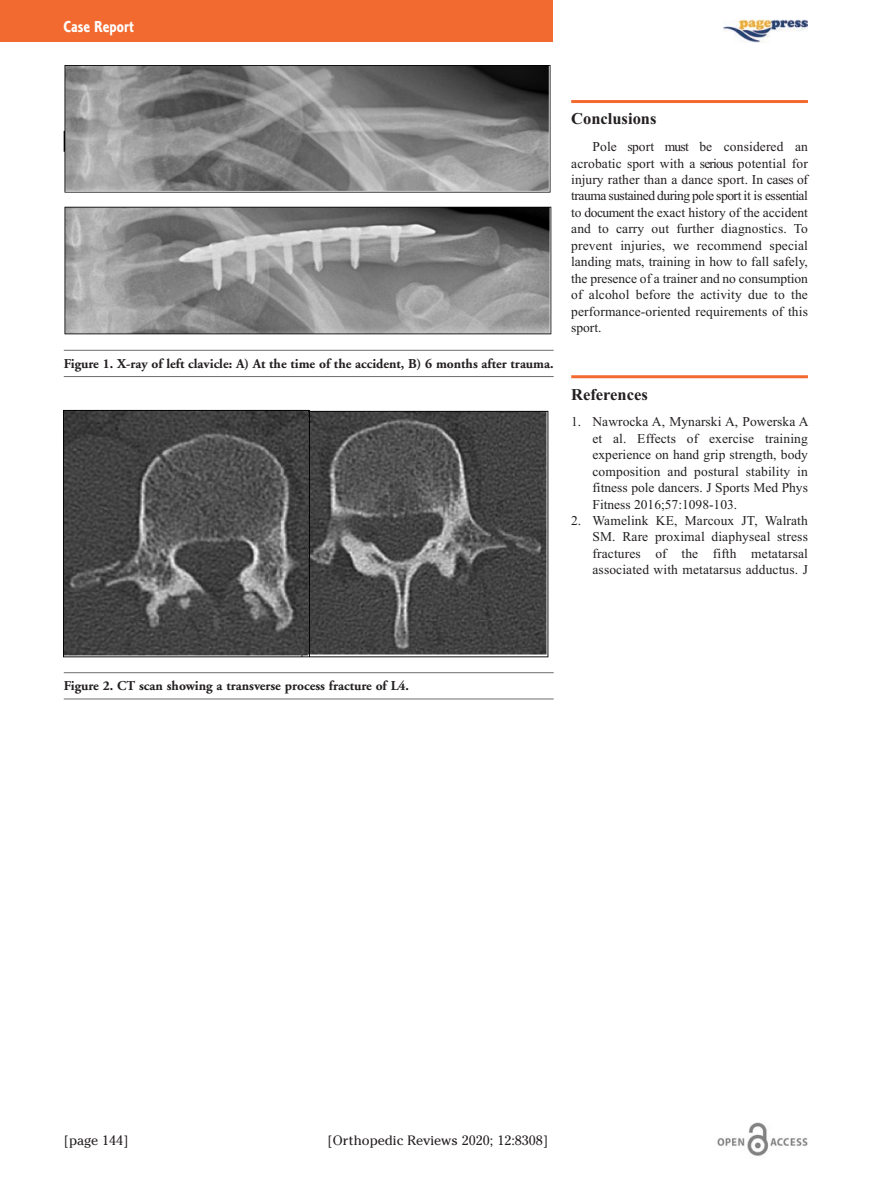
<style>
.page{position:relative;width:893px;height:1191px;background:#fff}
.page>*{position:absolute;margin:0;border:0;box-sizing:border-box;transform-origin:0 0}
.t1{font:700 16.5px "Times New Roman";color:#231f20}
.t2{font:16.5px "Corinthian Bold Condensed Plain";color:#fff}
.t3{font:13.5px/16.5px "Times New Roman";letter-spacing:.01em;color:#231f20;text-align:justify}
.t4{font:700 13.5px "Adobe Garamond";color:#231f20}
.t5{font:13.5px "Cheltenham";color:#231f20}
</style>
<div class="page">
<hr style="left:571px;top:100px;width:237px;height:3px;background:#f26a30">
<hr style="left:571px;top:375px;width:237px;height:3px;background:#f26a30">
<div style="left:0;top:0;width:553px;height:42px;background:#f26a30"></div>
<img style="left:717px;top:1123px;width:91px;height:33px">
<img style="left:723px;top:19px;width:84px;height:24px">
<hr style="left:64px;top:672px;width:490px;height:1px;background:#6c6d70">
<hr style="left:64px;top:698px;width:490px;height:1px;background:#6c6d70">
<img style="left:64px;top:409px;width:485px;height:249px">
<hr style="left:64px;top:350px;width:490px;height:1px;background:#6c6d70">
<hr style="left:64px;top:376px;width:490px;height:1px;background:#6c6d70">
<img style="left:64px;top:65px;width:488px;height:270px">
<p class="t2" style="left:63px;top:21px;width:72px">Case Report</p>
<p class="t4" style="left:64px;top:358px;width:491px">Figure 1. X-ray of left clavicle: A) At the time of the accident, B) 6 months after trauma.</p>
<p class="t1" style="left:571px;top:109px;width:87px">Conclusions</p>
<p class="t3" style="left:571px;top:138px;width:238px;text-indent:21px">Pole sport must be considered an acrobatic sport with a serious potential for injury rather than a dance sport. In cases of trauma sustained during pole sport it is essential to document the exact history of the accident and to carry out further diagnostics. To prevent injuries, we recommend special landing mats, training in how to fall safely, the presence of a trainer and no consumption of alcohol before the activity due to the performance-oriented requirements of this sport.</p>
<p class="t1" style="left:571px;top:384px;width:78px">References</p>
<p class="t3" style="left:592px;top:413px;width:218px;text-indent:-21px">1. Nawrocka A, Mynarski A, Powerska A et al. Effects of exercise training experience on hand grip strength, body composition and postural stability in fitness pole dancers. J Sports Med Phys Fitness 2016;57:1098-103.</p>
<p class="t3" style="left:592px;top:512px;width:217px;text-indent:-21px">2. Wamelink KE, Marcoux JT, Walrath SM. Rare proximal diaphyseal stress fractures of the fifth metatarsal associated with metatarsus adductus. J</p>
<p class="t4" style="left:64px;top:680px;width:347px">Figure 2. CT scan showing a transverse process fracture of L4.</p>
<p class="t5" style="left:64px;top:1132px;width:66px">[page 144]</p>
<p class="t5" style="left:328px;top:1132px;width:222px">[Orthopedic Reviews 2020; 12:8308]</p>
</div>
